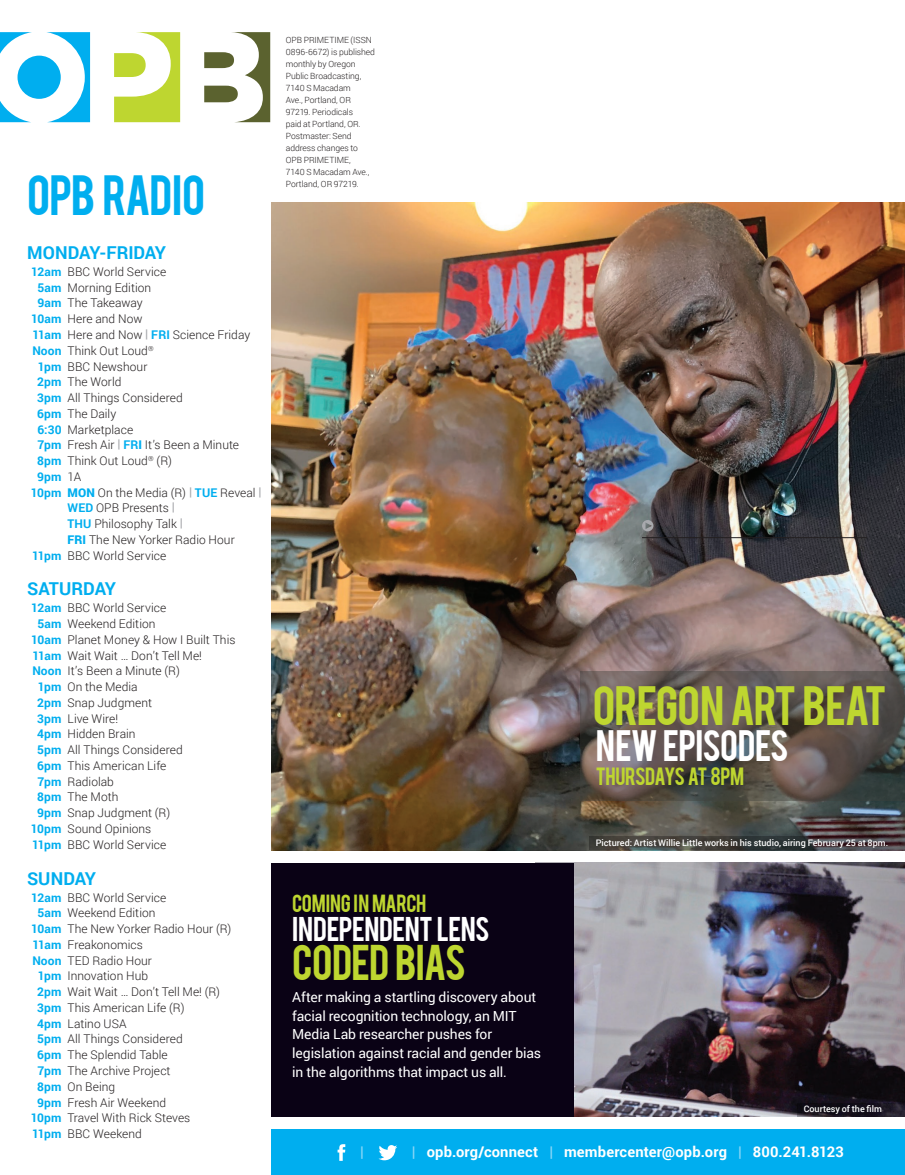
<style>
.page{position:relative;width:905px;height:1175px;background:#fff}
.page>*{position:absolute;margin:0;border:0;box-sizing:border-box;transform-origin:0 0}
.t1{font:44.55px "Bebas";letter-spacing:-.02em;color:#00aeef}
.t2{font:43.5px "Bebas";letter-spacing:-.03em;color:#bed630}
.t3{font:39.45px "Bebas";letter-spacing:-.025em;color:#bed630}
.t4{font:34.65px "Bebas";letter-spacing:-.025em;color:#fff}
.t5{font:27px "Bebas";letter-spacing:-.02em;color:#fff}
.t6{font:19.65px "Bebas";letter-spacing:-.02em;color:#bed630}
.t7{font:19.5px "Bebas";letter-spacing:-.02em;color:#bed630}
.t8{font:700 17.7px "Roboto";color:#00aeef}
.t9{font:700 14.7px "Roboto";letter-spacing:.01em;color:#fff}
.t10{font:900 14.7px "Roboto";color:#8dd7f7}
.t11{font:13.8px/18.8px "Roboto";letter-spacing:-.01em;color:#fff}
.t12{font:300 12px "Roboto";letter-spacing:.005em;color:#231f20}
.t13{font:700 12px "Roboto";color:#00aeef}
.t14{font:500 9px "Roboto";color:#fff}
.t15{font:300 8.55px/12px "Roboto";letter-spacing:-.005em;color:#231f20}
.s1{font-weight:700;color:#00aeef}
.s2{font-weight:900;color:#a8a9ad}
.s3{font-weight:900;color:#00aeef}
.s4{font-weight:300;color:#231f20}
.s5{font-weight:900;color:#8dd7f7}
</style>
<div class="page">
<svg style="left:204px;top:32px;width:66px;height:90px"></svg>
<svg style="left:114px;top:32px;width:66px;height:90px"></svg>
<svg style="left:0;top:32px;width:90px;height:90px"></svg>
<div style="left:215px;top:1129px;width:689px;height:45px;background:#00aeef"></div>
<svg style="left:337px;top:1144px;width:8px;height:16px"></svg>
<svg style="left:378px;top:1145px;width:19px;height:15px"></svg>
<img style="left:271px;top:202px;width:633px;height:648px">
<svg style="left:589px;top:836px;width:315px;height:14px;background:#3f3c3b"></svg>
<img style="left:573px;top:862px;width:331px;height:254px">
<div style="left:270px;top:862px;width:303px;height:254px;background:#0a0215"></div>
<div style="left:0;top:200px;width:270px;height:974px;background:#fff"></div>
<svg style="left:580px;top:670px;width:324px;height:130px;background:#5d5551"></svg>
<hr style="left:642px;top:537px;width:225px;height:1px;background:#231f20">
<svg style="left:642px;top:520px;width:11px;height:11px"></svg>
<svg style="left:796px;top:1102px;width:108px;height:14px;background:#18131e"></svg>
<h1 class="t1" style="left:27px;top:163px;width:180px">OPB RADIO</h1>
<h3 class="t8" style="left:27px;top:240px;width:141px">MONDAY-FRIDAY</h3>
<p class="t12" style="left:31px;top:263px;width:137px"><span class="s1">12am</span> BBC World Service</p>
<p class="t12" style="left:38px;top:279px;width:115px"><span class="s1">5am</span> Morning Edition</p>
<p class="t12" style="left:38px;top:295px;width:107px"><span class="s1">9am</span> The Takeaway</p>
<p class="t12" style="left:31px;top:311px;width:113px"><span class="s1">10am</span> Here and Now</p>
<p class="t12" style="left:32px;top:326px;width:219px"><span class="s1">11am</span> Here and Now <span class="s2">|</span> <span class="s1">FRI</span> Science Friday</p>
<p class="t12" style="left:32px;top:342px;width:123px"><span class="s1">Noon</span> Think Out Loud<sup>®</sup></p>
<p class="t12" style="left:38px;top:358px;width:111px"><span class="s1">1pm</span> BBC Newshour</p>
<p class="t12" style="left:37px;top:374px;width:86px"><span class="s1">2pm</span> The World</p>
<p class="t12" style="left:37px;top:389px;width:147px"><span class="s1">3pm</span> All Things Considered</p>
<p class="t12" style="left:37px;top:405px;width:81px"><span class="s1">6pm</span> The Daily</p>
<p class="t12" style="left:37px;top:421px;width:97px"><span class="s1">6:30</span> Marketplace</p>
<p class="t12" style="left:38px;top:436px;width:203px"><span class="s1">7pm</span> Fresh Air <span class="s2">|</span> <span class="s1">FR</span><span class="s3">I</span> It’s Been a Minute</p>
<p class="t12" style="left:37px;top:452px;width:136px"><span class="s1">8pm</span> Think Out Loud<sup>®</sup> (R)</p>
<p class="t13" style="left:37px;top:468px;width:46px">9pm <span class="s4">1A</span></p>
<p class="t12" style="left:31px;top:484px;width:232px"><span class="s1">10pm</span> <span class="s3">MON</span> On the Media (R) <span class="s2">|</span> <span class="s1">TUE</span> Reveal <span class="s2">|</span></p>
<p class="t12" style="left:68px;top:500px;width:109px"><span class="s1">WED</span> OPB Presents <span class="s2">|</span></p>
<p class="t12" style="left:67px;top:515px;width:117px"><span class="s1">THU</span> Philosophy Talk <span class="s2">|</span></p>
<p class="t12" style="left:67px;top:531px;width:169px"><span class="s3">FRI</span> The New Yorker Radio Hour</p>
<p class="t12" style="left:32px;top:547px;width:136px"><span class="s1">11pm</span> BBC World Service</p>
<h3 class="t8" style="left:27px;top:576px;width:91px">SATURDAY</h3>
<p class="t12" style="left:31px;top:600px;width:137px"><span class="s1">12am</span> BBC World Service</p>
<p class="t12" style="left:38px;top:615px;width:119px"><span class="s1">5am</span> Weekend Edition</p>
<p class="t12" style="left:31px;top:631px;width:206px"><span class="s1">10am</span> Planet Money &amp; How I Built This</p>
<p class="t12" style="left:32px;top:647px;width:171px"><span class="s1">11am</span> Wait Wait … Don’t Tell Me!</p>
<p class="t12" style="left:32px;top:663px;width:149px"><span class="s1">Noon</span> It’s Been a Minute (R)</p>
<p class="t12" style="left:38px;top:678px;width:101px"><span class="s1">1pm</span> On the Media</p>
<p class="t12" style="left:37px;top:694px;width:116px"><span class="s1">2pm</span> Snap Judgment</p>
<p class="t12" style="left:37px;top:710px;width:82px"><span class="s1">3pm</span> Live Wire!</p>
<p class="t12" style="left:37px;top:726px;width:100px"><span class="s1">4pm</span> Hidden Brain</p>
<p class="t12" style="left:37px;top:741px;width:147px"><span class="s1">5pm</span> All Things Considered</p>
<p class="t12" style="left:37px;top:757px;width:131px"><span class="s1">6pm</span> This American Life</p>
<p class="t12" style="left:38px;top:773px;width:78px"><span class="s1">7pm</span> Radiolab</p>
<p class="t12" style="left:37px;top:789px;width:83px"><span class="s1">8pm</span> The Moth</p>
<p class="t12" style="left:37px;top:804px;width:134px"><span class="s1">9pm</span> Snap Judgment (R)</p>
<p class="t12" style="left:31px;top:820px;width:122px"><span class="s1">10pm</span> Sound Opinions</p>
<p class="t12" style="left:32px;top:836px;width:136px"><span class="s1">11pm</span> BBC World Service</p>
<h3 class="t8" style="left:27px;top:866px;width:71px">SUNDAY</h3>
<p class="t12" style="left:31px;top:889px;width:137px"><span class="s1">12am</span> BBC World Service</p>
<p class="t12" style="left:38px;top:905px;width:119px"><span class="s1">5am</span> Weekend Edition</p>
<p class="t12" style="left:31px;top:920px;width:202px"><span class="s1">10am</span> The New Yorker Radio Hour (R)</p>
<p class="t12" style="left:32px;top:936px;width:112px"><span class="s1">11am</span> Freakonomics</p>
<p class="t12" style="left:32px;top:952px;width:121px"><span class="s1">Noon</span> TED Radio Hour</p>
<p class="t12" style="left:38px;top:968px;width:112px"><span class="s1">1pm</span> Innovation Hub</p>
<p class="t12" style="left:37px;top:983px;width:184px"><span class="s1">2pm</span> Wait Wait … Don’t Tell Me! (R)</p>
<p class="t12" style="left:37px;top:999px;width:149px"><span class="s1">3pm</span> This American Life (R)</p>
<p class="t12" style="left:37px;top:1015px;width:91px"><span class="s1">4pm</span> Latino USA</p>
<p class="t12" style="left:37px;top:1030px;width:147px"><span class="s1">5pm</span> All Things Considered</p>
<p class="t12" style="left:37px;top:1046px;width:132px"><span class="s1">6pm</span> The Splendid Table</p>
<p class="t12" style="left:38px;top:1062px;width:134px"><span class="s1">7pm</span> The Archive Project</p>
<p class="t12" style="left:37px;top:1078px;width:80px"><span class="s1">8pm</span> On Being</p>
<p class="t12" style="left:37px;top:1093px;width:130px"><span class="s1">9pm</span> Fresh Air Weekend</p>
<p class="t12" style="left:31px;top:1109px;width:161px"><span class="s1">10pm</span> Travel With Rick Steves</p>
<p class="t12" style="left:32px;top:1125px;width:111px"><span class="s1">11pm</span> BBC Weekend</p>
<p class="t15" style="left:286px;top:33px;width:91px">OPB PRIMETIME (ISSN<br>0896-6672) is published monthly by Oregon<br>Public Broadcasting,<br>7140 S Macadam<br>Ave., Portland, OR<br>97219. Periodicals<br>paid at Portland, OR.<br>Postmaster: Send address changes to<br>OPB PRIMETIME,<br>7140 S Macadam Ave.,<br>Portland, OR 97219.</p>
<h3 class="t7" style="left:292px;top:888px;width:135px">COMING IN MARCH</h3>
<h3 class="t5" style="left:292px;top:909px;width:199px">INDEPENDENT LENS</h3>
<h3 class="t3" style="left:292px;top:933px;width:175px">CODED BIAS</h3>
<p class="t11" style="left:292px;top:987px;width:250px">After making a startling discovery about facial recognition technology, an MIT Media Lab researcher pushes for legislation against racial and gender bias in the algorithms that impact us all.</p>
<h2 class="t2" style="left:592px;top:673px;width:295px">OREGON ART BEAT</h2>
<h3 class="t4" style="left:596px;top:720px;width:194px">NEW EPISODES</h3>
<h3 class="t6" style="left:596px;top:762px;width:150px">THURSDAYS AT 8PM</h3>
<p class="t14" style="left:595px;top:836px;width:294px">Pictured: Artist Willie Little works in his studio, airing February 25 at 8pm.</p>
<p class="t14" style="left:803px;top:1102px;width:80px">Courtesy of the film</p>
<p class="t10" style="left:360px;top:1141px;width:5px">|</p>
<p class="t9" style="left:412px;top:1141px;width:433px"><span class="s5">|</span> opb.org/connect <span class="s5">|</span> membercenter@opb.org <span class="s5">|</span> 800.241.8123</p>
</div>
